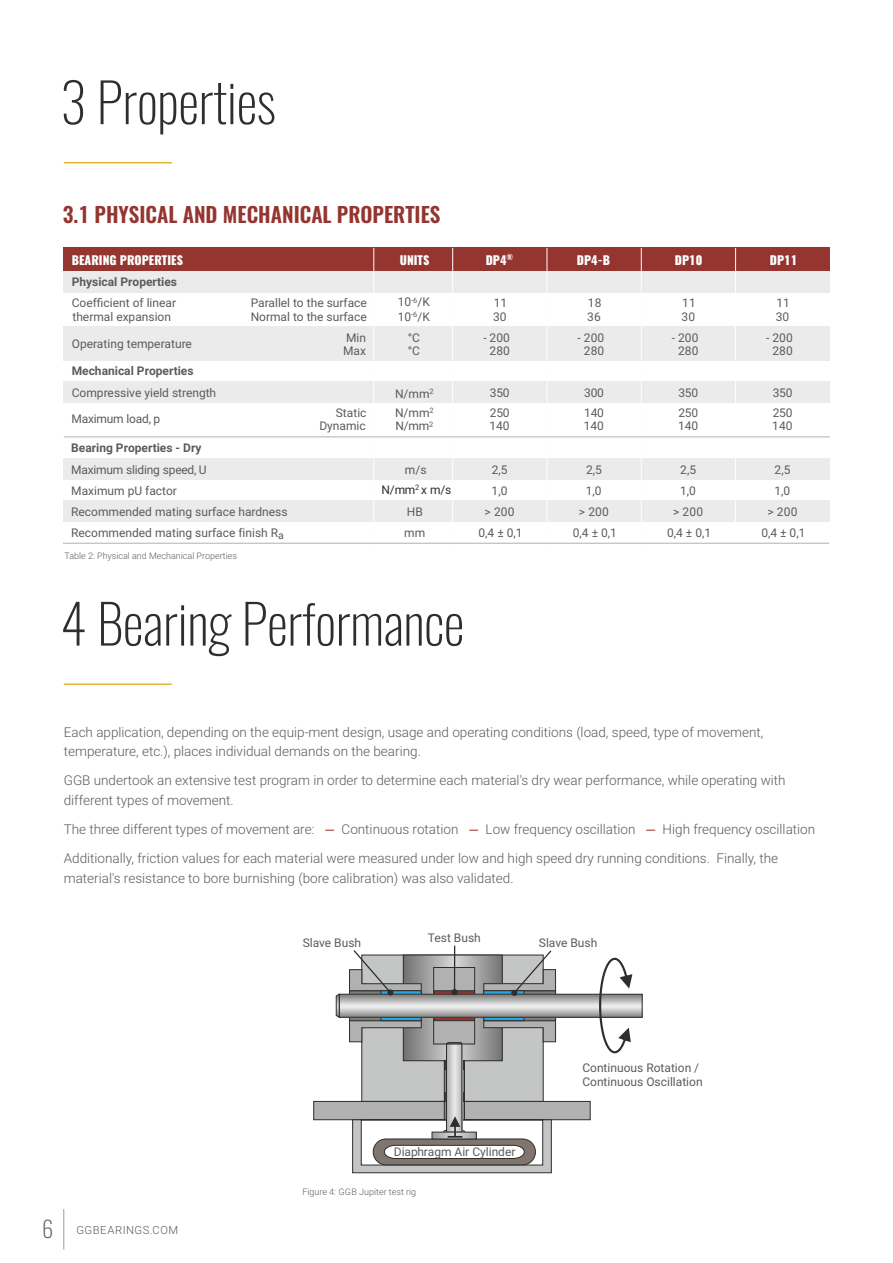
<style>
.page{position:relative;width:893px;height:1263px;background:#fff}
.page>*{position:absolute;margin:0;border:0;box-sizing:border-box;transform-origin:0 0}
.t1{font:200 54px "Oswald";letter-spacing:-.01em;color:#2e2e2d}
.t2{font:600 21px "Oswald";color:#953530}
.t3{font:300 13.5px/19.5px "Roboto";color:#5c5b5b}
.t4{font:12px/13.4px "Roboto";color:#5c5b5b}
.t5{font:700 12px "Roboto";color:#5c5b5b}
.t6{font:800 12px "Oswald";color:#fefefe}
.t7{font:12px "Roboto";letter-spacing:-.02em;color:#5c5b5b}
.t8{font:12px "Roboto";color:#2e2e2d}
.t9{font:300 11.25px "Roboto";letter-spacing:.045em;color:#5c5b5b}
.t10{font:300 9px "Roboto";color:#5c5b5b}
.t11{font:7.5px "Roboto";color:#5c5b5b}
.t12{font:800 7.5px "Oswald";color:#fefefe}
.t13{font:7.5px "Roboto";color:#2e2e2d}
.s1{font-weight:400;color:#9f3330}
.s2{font-family:"Oswald";font-weight:200;font-size:22.5px}
</style>
<div class="page">
<hr style="left:64px;top:162px;width:108px;height:1px;background:#e9b533">
<hr style="left:64px;top:683px;width:108px;height:2px;background:#e9b533">
<div style="left:63px;top:271px;width:767px;height:21px;background:#ebebeb"></div>
<div style="left:63px;top:326px;width:767px;height:34px;background:#ebebeb"></div>
<div style="left:63px;top:382px;width:767px;height:21px;background:#ebebeb"></div>
<div style="left:63px;top:501px;width:767px;height:21px;background:#ebebeb"></div>
<div style="left:63px;top:458px;width:767px;height:21px;background:#ebebeb"></div>
<div style="left:63px;top:248px;width:767px;height:23px;background:#953530"></div>
<hr style="left:373px;top:248px;width:1px;height:308px;background:#fefefe">
<hr style="left:452px;top:248px;width:1px;height:308px;background:#fefefe">
<hr style="left:547px;top:248px;width:1px;height:308px;background:#fefefe">
<hr style="left:641px;top:248px;width:1px;height:308px;background:#fefefe">
<hr style="left:735px;top:248px;width:1px;height:308px;background:#fefefe">
<hr style="left:63px;top:1209px;width:1px;height:40px;background:#9c9c9c">
<hr style="left:64px;top:436px;width:766px;height:1px;background:#b1b1b2">
<hr style="left:63px;top:543px;width:766px;height:1px;background:#b1b1b2">
<svg style="left:590px;top:1006px;width:50px;height:9px"></svg>
<svg style="left:590px;top:996px;width:50px;height:10px"></svg>
<svg style="left:599px;top:958px;width:33px;height:95px"></svg>
<svg style="left:313px;top:945px;width:277px;height:228px"></svg>
<h1 class="t1" style="left:60px;top:65px;width:217px">3 Properties</h1>
<h2 class="t2" style="left:63px;top:200px;width:379px">3.1 PHYSICAL AND MECHANICAL PROPERTIES</h2>
<p class="t6" style="left:72px;top:252px;width:113px">BEARING PROPERTIES</p>
<p class="t5" style="left:72px;top:274px;width:107px">Physical Properties</p>
<p class="t6" style="left:400px;top:252px;width:31px">UNITS</p>
<p class="t12" style="left:507px;top:252px;width:8px">®</p>
<p class="t6" style="left:486px;top:252px;width:22px">DP4</p>
<p class="t6" style="left:577px;top:252px;width:35px">DP4-B</p>
<p class="t6" style="left:675px;top:252px;width:29px">DP10</p>
<p class="t6" style="left:770px;top:252px;width:29px">DP11</p>
<p class="t4" style="left:72px;top:298px;width:106px">Coefficient of linear thermal expansion</p>
<p class="t4" style="left:251px;top:298px;width:118px">Parallel to the surface<br>Normal to the surface</p>
<p class="t11" style="left:411px;top:297px;width:8px">-6</p>
<p class="t4" style="left:398px;top:297px;width:34px">10 /K</p>
<p class="t11" style="left:411px;top:311px;width:8px">-6</p>
<p class="t4" style="left:398px;top:311px;width:34px">10 /K</p>
<p class="t4" style="left:494px;top:298px;width:15px">11</p>
<p class="t4" style="left:588px;top:298px;width:15px">18</p>
<p class="t4" style="left:682px;top:298px;width:15px">11</p>
<p class="t4" style="left:776px;top:298px;width:15px">11</p>
<p class="t4" style="left:493px;top:311px;width:15px">30</p>
<p class="t4" style="left:587px;top:311px;width:15px">36</p>
<p class="t4" style="left:682px;top:311px;width:15px">30</p>
<p class="t4" style="left:776px;top:311px;width:15px">30</p>
<p class="t4" style="left:72px;top:338px;width:122px">Operating temperature</p>
<p class="t5" style="left:72px;top:363px;width:123px">Mechanical Properties</p>
<p class="t7" style="left:71px;top:414px;width:90px">Maximum load, p</p>
<p class="t4" style="left:72px;top:388px;width:146px">Compressive yield strength</p>
<p class="t5" style="left:71px;top:440px;width:132px">Bearing Properties - Dry</p>
<p class="t4" style="left:71px;top:460px;width:218px;line-height:21.3px">Maximum sliding speed, U<br>Maximum pU factor<br>Recommended mating surface hardness</p>
<p class="t4" style="left:71px;top:527px;width:214px">Recommended mating surface finish R<sub>a</sub></p>
<p class="t10" style="left:65px;top:552px;width:174px">Table 2: Physical and Mechanical Properties</p>
<p class="t4" style="left:343px;top:332px;width:25px">Min<br>Max</p>
<p class="t4" style="left:408px;top:332px;width:14px">°C °C</p>
<p class="t4" style="left:483px;top:332px;width:28px">- 200</p>
<p class="t4" style="left:578px;top:332px;width:28px">- 200</p>
<p class="t4" style="left:672px;top:332px;width:28px">- 200</p>
<p class="t4" style="left:766px;top:332px;width:28px">- 200</p>
<p class="t4" style="left:490px;top:345px;width:22px">280</p>
<p class="t4" style="left:584px;top:345px;width:22px">280</p>
<p class="t4" style="left:678px;top:345px;width:22px">280</p>
<p class="t4" style="left:772px;top:345px;width:22px">280</p>
<p class="t4" style="left:395px;top:388px;width:40px">N/mm<sup>2</sup></p>
<p class="t4" style="left:396px;top:421px;width:35px">N/mm</p>
<p class="t11" style="left:429px;top:421px;width:6px">2</p>
<p class="t4" style="left:319px;top:407px;width:49px;text-align:right">Static<br>Dynamic</p>
<p class="t4" style="left:395px;top:407px;width:40px">N/mm<sup>2</sup></p>
<p class="t4" style="left:490px;top:387px;width:21px">350</p>
<p class="t4" style="left:584px;top:387px;width:21px">300</p>
<p class="t4" style="left:678px;top:387px;width:21px">350</p>
<p class="t4" style="left:773px;top:387px;width:21px">350</p>
<p class="t4" style="left:489px;top:420px;width:22px">140</p>
<p class="t4" style="left:584px;top:420px;width:22px">140</p>
<p class="t4" style="left:678px;top:420px;width:22px">140</p>
<p class="t4" style="left:772px;top:420px;width:22px">140</p>
<p class="t4" style="left:490px;top:407px;width:21px">250</p>
<p class="t4" style="left:584px;top:407px;width:21px">140</p>
<p class="t4" style="left:678px;top:407px;width:21px">250</p>
<p class="t4" style="left:773px;top:407px;width:21px">250</p>
<p class="t4" style="left:405px;top:464px;width:23px">m/s</p>
<p class="t4" style="left:492px;top:464px;width:17px">2,5</p>
<p class="t4" style="left:586px;top:464px;width:17px">2,5</p>
<p class="t4" style="left:680px;top:464px;width:17px">2,5</p>
<p class="t4" style="left:775px;top:464px;width:17px">2,5</p>
<p class="t4" style="left:492px;top:485px;width:17px">1,0</p>
<p class="t4" style="left:586px;top:485px;width:17px">1,0</p>
<p class="t4" style="left:680px;top:485px;width:17px">1,0</p>
<p class="t4" style="left:774px;top:485px;width:17px">1,0</p>
<p class="t4" style="left:404px;top:527px;width:23px">mm</p>
<p class="t4" style="left:479px;top:527px;width:46px">0,4 ± 0,1</p>
<p class="t4" style="left:573px;top:527px;width:46px">0,4 ± 0,1</p>
<p class="t4" style="left:667px;top:527px;width:46px">0,4 ± 0,1</p>
<p class="t4" style="left:761px;top:527px;width:46px">0,4 ± 0,1</p>
<p class="t13" style="left:415px;top:484px;width:6px">2</p>
<p class="t8" style="left:382px;top:485px;width:71px">N/mm x m/s</p>
<p class="t4" style="left:407px;top:506px;width:18px">HB</p>
<p class="t4" style="left:485px;top:506px;width:32px">&gt; 200</p>
<p class="t4" style="left:579px;top:506px;width:32px">&gt; 200</p>
<p class="t4" style="left:673px;top:506px;width:32px">&gt; 200</p>
<p class="t4" style="left:767px;top:506px;width:32px">&gt; 200</p>
<h1 class="t1" style="left:60px;top:587px;width:406px">4 Bearing Performance</h1>
<p class="t3" style="left:64px;top:724px;width:701px">Each application, depending on the equip-ment design, usage and operating conditions (load, speed, type of movement, temperature, etc.), places individual demands on the bearing.</p>
<p class="t3" style="left:64px;top:772px;width:723px">GGB undertook an extensive test program in order to determine each material's dry wear performance, while operating with different types of movement.</p>
<p class="t3" style="left:64px;top:816px;width:753px;line-height:29.1px">The three different types of movement are: <span class="s1">—</span> Continuous rotation <span class="s1">—</span> Low frequency oscillation <span class="s1">—</span> High frequency oscillation<br>Additionally, friction values for each material were measured under low and high speed dry running conditions. Finally, the</p>
<p class="t3" style="left:64px;top:869px;width:451px">material's resistance to bore burnishing (bore calibration) was also validated.</p>
<p class="t4" style="left:428px;top:932px;width:54px">Test Bush</p>
<p class="t4" style="left:303px;top:938px;width:60px">Slave Bush</p>
<p class="t4" style="left:539px;top:938px;width:60px">Slave Bush</p>
<p class="t9" style="left:42px;top:1226px;width:138px"><span class="s2">6</span> GGBEARINGS.COM</p>
<p class="t4" style="left:394px;top:1146px;width:123px">Diaphragm Air Cylinder</p>
<p class="t10" style="left:302px;top:1189px;width:115px">Figure 4: GGB Jupiter test rig</p>
<p class="t4" style="left:582px;top:1061px;width:122px;line-height:14.4px">Continuous Rotation /<br>Continuous Oscillation</p>
</div>
